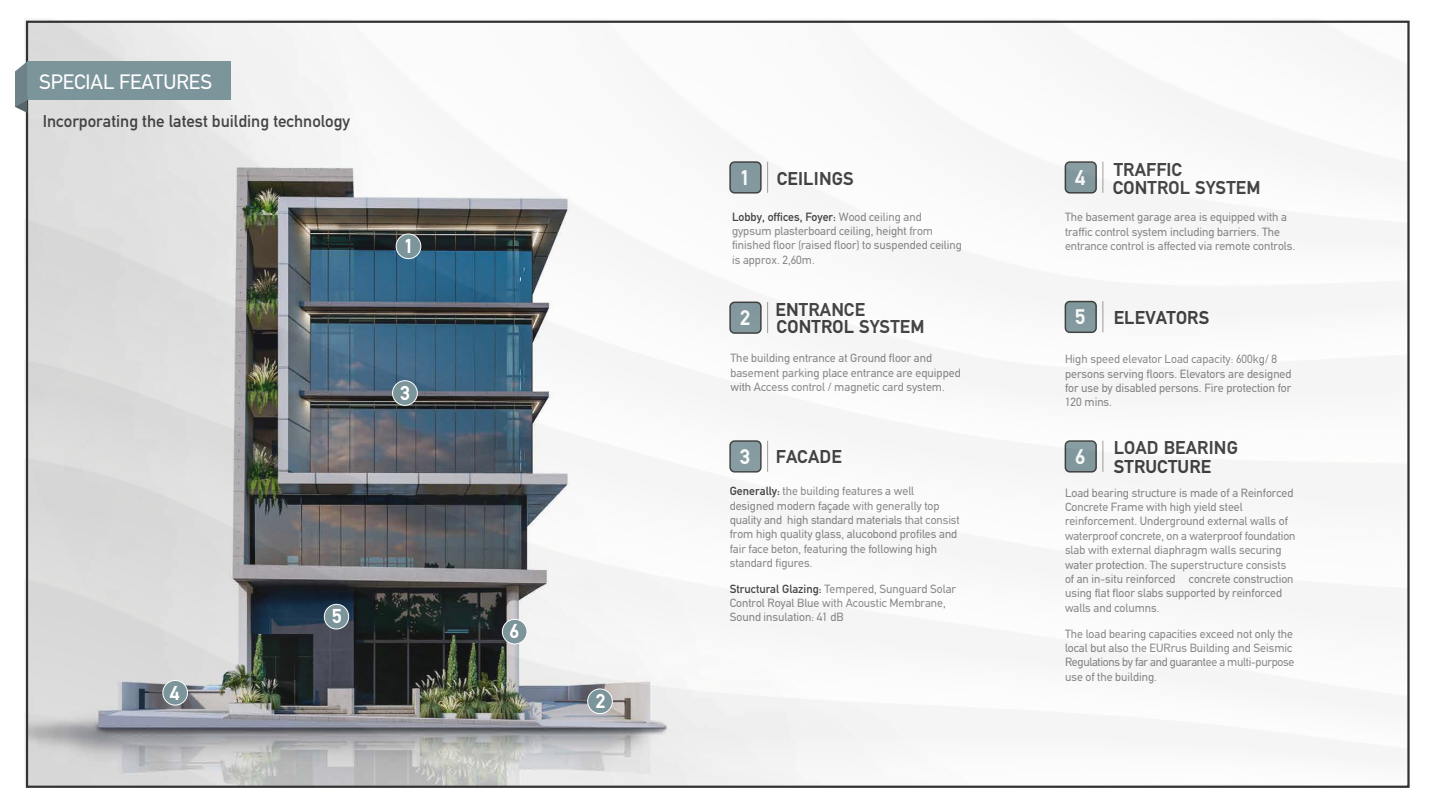
<style>
.page{position:relative;width:1440px;height:810px;background:#fff}
.page>*{position:absolute;margin:0;border:0;box-sizing:border-box;transform-origin:0 0}
.t1{font:700 21.38px "PF Din Text";color:#fff}
.t2{font:21px "PF Din Text";color:#fff}
.t3{font:700 20.33px "PF Din Text";color:#fff}
.t4{font:700 18.75px/18.8px "PF Din Text";letter-spacing:.01em;color:#333}
.t5{font:500 17.25px "PF Din Text";color:#333}
.t6{font:12px/14.4px "PF Din Text";color:#808080}
.s1{font-weight:500;color:#333}
</style>
<div class="page">
<img style="left:25px;top:20px;width:1385px;height:768px">
<div style="left:163px;top:680px;width:25px;height:25px;background:#7c959b;border-radius:50%"></div>
<div style="left:162px;top:680px;width:26px;height:26px;border:1px solid #fff;border-radius:50%"></div>
<div style="left:396px;top:234px;width:25px;height:25px;background:#7c959b;border-radius:50%"></div>
<div style="left:396px;top:233px;width:25px;height:26px;border:1px solid #fff;border-radius:50%"></div>
<div style="left:588px;top:689px;width:24px;height:25px;background:#7c959b;border-radius:50%"></div>
<div style="left:587px;top:688px;width:26px;height:26px;border:1px solid #fff;border-radius:50%"></div>
<div style="left:393px;top:381px;width:24px;height:24px;background:#7c959b;border-radius:50%"></div>
<div style="left:392px;top:380px;width:26px;height:26px;border:1px solid #fff;border-radius:50%"></div>
<div style="left:502px;top:619px;width:25px;height:25px;background:#7c959b;border-radius:50%"></div>
<div style="left:502px;top:619px;width:26px;height:25px;border:1px solid #fff;border-radius:50%"></div>
<div style="left:324px;top:604px;width:25px;height:25px;background:#7c959b;border-radius:50%"></div>
<div style="left:324px;top:604px;width:25px;height:25px;border:1px solid #fff;border-radius:50%"></div>
<div style="left:27px;top:62px;width:204px;height:38px;background:#7c959b"></div>
<svg style="left:15px;top:62px;width:12px;height:51px"></svg>
<h2 class="t2" style="left:39px;top:69px;width:175px">SPECIAL FEATURES</h2>
<h3 class="t5" style="left:43px;top:111px;width:309px">Incorporating the latest building technology</h3>
<h3 class="t3" style="left:404px;top:234px;width:11px">1</h3>
<h3 class="t3" style="left:401px;top:381px;width:11px">3</h3>
<h3 class="t3" style="left:170px;top:681px;width:11px">4</h3>
<h3 class="t3" style="left:332px;top:605px;width:11px">5</h3>
<h3 class="t3" style="left:510px;top:620px;width:11px">6</h3>
<h3 class="t3" style="left:596px;top:689px;width:11px">2</h3>
<h1 class="t1" style="left:740px;top:165px;width:12px">1</h1>
<h1 class="t1" style="left:1075px;top:165px;width:12px">4</h1>
<h3 class="t4" style="left:777px;top:169px;width:78px">CEILINGS</h3>
<h3 class="t4" style="left:1113px;top:160px;width:149px;line-height:18px">TRAFFIC<br>CONTROL SYSTEM</h3>
<p class="t6" style="left:732px;top:209px;width:231px"><span class="s1">Lobby, offices, Foyer:</span> Wood ceiling and gypsum plasterboard ceiling, height from finished floor (raised floor) to suspended ceiling is approx. 2,60m.</p>
<p class="t6" style="left:1065px;top:210px;width:232px">The basement garage area is equipped with a traffic control system including barriers. The entrance control is affected via remote controls.</p>
<h3 class="t4" style="left:776px;top:300px;width:150px;line-height:17.3px">ENTRANCE<br>CONTROL SYSTEM</h3>
<h3 class="t4" style="left:1114px;top:308px;width:97px">ELEVATORS</h3>
<p class="t6" style="left:1065px;top:352px;width:228px">High speed elevator Load capacity: 600kg/ 8 persons serving floors. Elevators are designed for use by disabled persons. Fire protection for 120 mins.</p>
<h1 class="t1" style="left:1075px;top:304px;width:12px">5</h1>
<h1 class="t1" style="left:740px;top:305px;width:12px">2</h1>
<p class="t6" style="left:730px;top:351px;width:232px">The building entrance at Ground floor and basement parking place entrance are equipped with Access control / magnetic card system.</p>
<h3 class="t4" style="left:776px;top:447px;width:67px">FACADE</h3>
<h3 class="t4" style="left:1114px;top:438px;width:126px">LOAD BEARING<br>STRUCTURE</h3>
<p class="t6" style="left:1065px;top:485px;width:232px">Load bearing structure is made of a Reinforced Concrete Frame with high yield steel reinforcement. Underground external walls of waterproof concrete, on a waterproof foundation slab with external diaphragm walls securing water protection. The superstructure consists of an in-situ reinforced concrete construction using flat floor slabs supported by reinforced walls and columns.</p>
<p class="t6" style="left:1065px;top:626px;width:231px">The load bearing capacities exceed not only the local but also the EURrus Building and Seismic Regulations by far and guarantee a multi-purpose use of the building.</p>
<h1 class="t1" style="left:740px;top:444px;width:12px">3</h1>
<h1 class="t1" style="left:1075px;top:444px;width:12px">6</h1>
<p class="t6" style="left:730px;top:484px;width:231px"><span class="s1">Generally:</span> the building features a well designed modern façade with generally top quality and high standard materials that consist from high quality glass, alucobond profiles and fair face beton, featuring the following high standard figures.</p>
<p class="t6" style="left:730px;top:581px;width:228px"><span class="s1">Structural Glazing:</span> Tempered, Sunguard Solar<br>Control Royal Blue with Acoustic Membrane,<br>Sound insulation: 41 dB</p>
</div>
